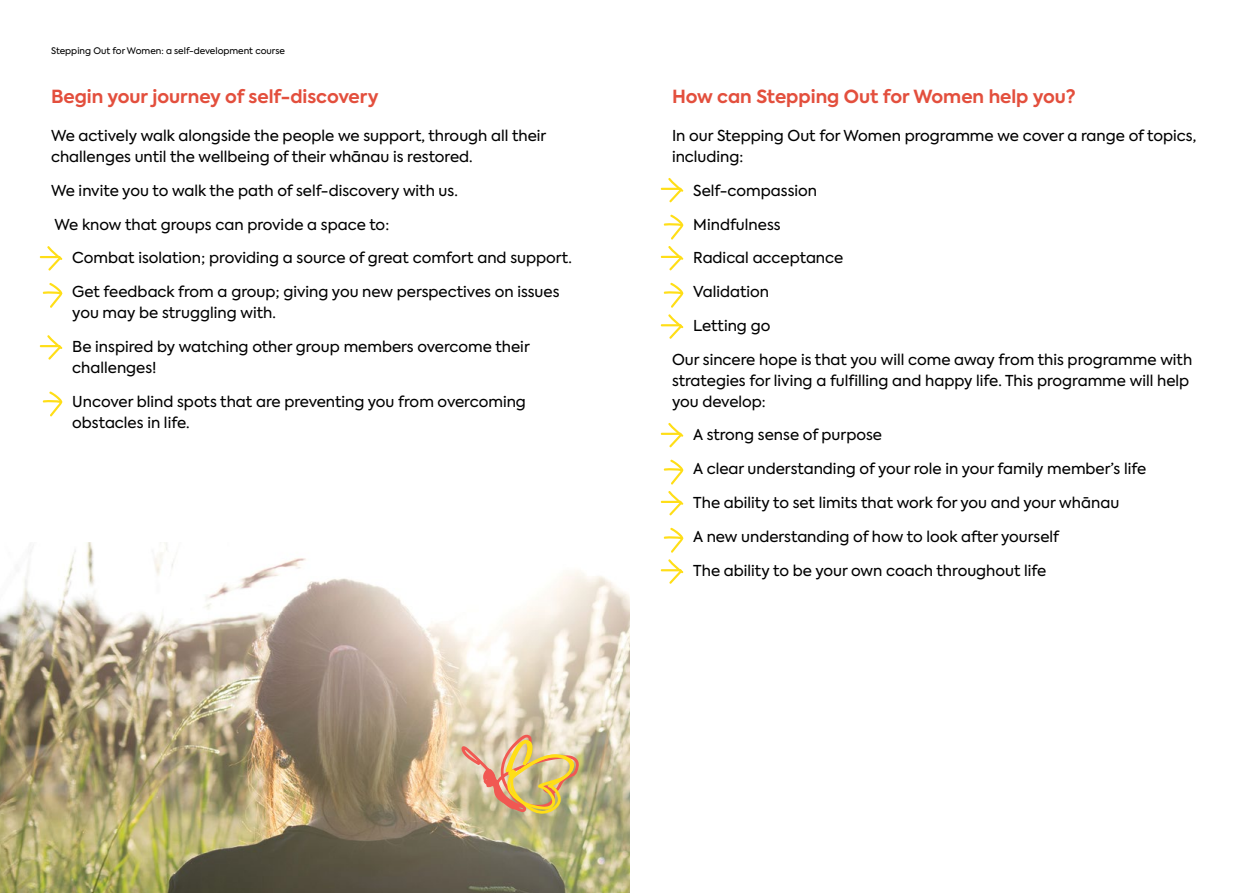
<style>
.page{position:relative;width:1259px;height:893px;background:#fff}
.page>*{position:absolute;margin:0;border:0;box-sizing:border-box;transform-origin:0 0}
.t1{font:700 18px "Axiforma";color:#e34f3d}
.t2{font:15px/21px "Axiforma";color:#000}
.t3{font:9px "Axiforma";color:#000}
</style>
<div class="page">
<img style="left:0;top:542px;width:629px;height:351px">
<svg style="left:461px;top:735px;width:118px;height:79px;background:#d9bb87"></svg>
<svg style="left:40px;top:246px;width:22px;height:25px"></svg>
<svg style="left:40px;top:335px;width:22px;height:25px"></svg>
<svg style="left:43px;top:283px;width:19px;height:25px"></svg>
<svg style="left:43px;top:392px;width:19px;height:24px"></svg>
<svg style="left:661px;top:178px;width:22px;height:24px"></svg>
<svg style="left:661px;top:423px;width:22px;height:24px"></svg>
<svg style="left:661px;top:246px;width:22px;height:24px"></svg>
<svg style="left:661px;top:491px;width:22px;height:24px"></svg>
<svg style="left:661px;top:314px;width:22px;height:25px"></svg>
<svg style="left:661px;top:559px;width:22px;height:25px"></svg>
<svg style="left:664px;top:215px;width:19px;height:25px"></svg>
<svg style="left:664px;top:460px;width:19px;height:25px"></svg>
<svg style="left:664px;top:283px;width:19px;height:25px"></svg>
<svg style="left:664px;top:528px;width:19px;height:25px"></svg>
<p class="t3" style="left:51px;top:45px;width:235px">Stepping Out for Women: a self-development course</p>
<p class="t1" style="left:51px;top:84px;width:329px">Begin your journey of self-discovery</p>
<p class="t2" style="left:51px;top:126px;width:497px">We actively walk alongside the people we support, through all their challenges until the wellbeing of their whānau is restored.</p>
<p class="t2" style="left:51px;top:180px;width:408px">We invite you to walk the path of self-discovery with us.</p>
<p class="t2" style="left:54px;top:214px;width:336px">We know that groups can provide a space to:</p>
<p class="t2" style="left:72px;top:248px;width:501px">Combat isolation; providing a source of great comfort and support.</p>
<p class="t2" style="left:72px;top:282px;width:489px">Get feedback from a group; giving you new perspectives on issues you may be struggling with.</p>
<p class="t2" style="left:72px;top:336px;width:459px">Be inspired by watching other group members overcome their challenges!</p>
<p class="t2" style="left:72px;top:391px;width:455px">Uncover blind spots that are preventing you from overcoming obstacles in life.</p>
<p class="t1" style="left:672px;top:84px;width:405px">How can Stepping Out for Women help you?</p>
<p class="t2" style="left:672px;top:126px;width:526px">In our Stepping Out for Women programme we cover a range of topics, including:</p>
<p class="t2" style="left:693px;top:180px;width:125px">Self-compassion</p>
<p class="t2" style="left:693px;top:214px;width:89px">Mindfulness</p>
<p class="t2" style="left:693px;top:248px;width:152px">Radical acceptance</p>
<p class="t2" style="left:693px;top:282px;width:77px">Validation</p>
<p class="t2" style="left:693px;top:315px;width:79px">Letting go</p>
<p class="t2" style="left:672px;top:349px;width:522px">Our sincere hope is that you will come away from this programme with strategies for living a fulfilling and happy life. This programme will help you develop:</p>
<p class="t2" style="left:693px;top:425px;width:190px">A strong sense of purpose</p>
<p class="t2" style="left:693px;top:459px;width:454px">A clear understanding of your role in your family member’s life</p>
<p class="t2" style="left:693px;top:492px;width:427px">The ability to set limits that work for you and your whānau</p>
<p class="t2" style="left:693px;top:526px;width:367px">A new understanding of how to look after yourself</p>
<p class="t2" style="left:693px;top:560px;width:355px">The ability to be your own coach throughout life</p>
</div>
